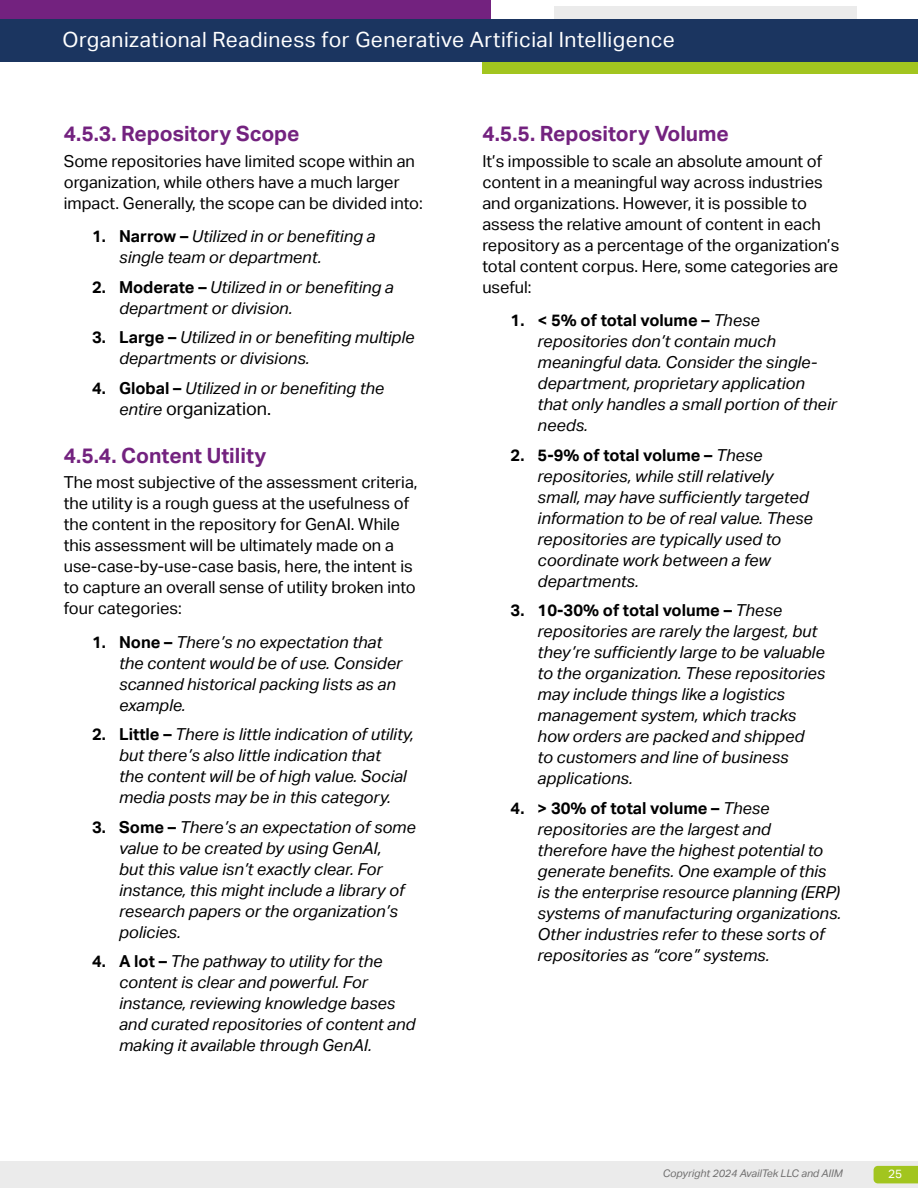
<style>
.page{position:relative;width:918px;height:1188px;background:#fff}
.page>*{position:absolute;margin:0;border:0;box-sizing:border-box;transform-origin:0 0}
.Head_2_Sub{font:700 21px "Aktiv Grotesk";color:#73227f}
.t1{font:21px "Aktiv Grotesk";letter-spacing:.025em;color:#fff}
.t2{font:18px "Aktiv Grotesk";color:#000}
.t3{font:italic 16.5px/21px "Aktiv Grotesk";color:#000}
.t4{font:16.5px/21px "Aktiv Grotesk";color:#000}
.t5{font:12px "Aktiv Grotesk";color:#fff}
.t6{font:italic 10.5px "Aktiv Grotesk";color:#706f6f}
.s1{font-weight:700;font-style:normal}
.s2{font-style:italic;font-size:16.5px}
</style>
<div class="page">
<div style="left:554px;top:6px;width:303px;height:47px;background:#ebebeb"></div>
<div style="left:0;top:1161px;width:918px;height:27px;background:#ebebeb"></div>
<div style="left:0;top:0;width:491px;height:30px;background:#73227f"></div>
<div style="left:482px;top:56px;width:436px;height:17px;background:#a2c51f"></div>
<div style="left:0;top:19px;width:918px;height:43px;background:#1b3560"></div>
<svg style="left:874px;top:1166px;width:44px;height:17px"></svg>
<p class="t1" style="left:63px;top:27px;width:614px">Organizational Readiness for Generative Artificial Intelligence</p>
<p class="Head_2_Sub" style="left:64px;top:122px;width:237px">4.5.3. Repository Scope</p>
<p class="t4" style="left:64px;top:150px;width:361px">Some repositories have limited scope within an organization, while others have a much larger impact. Generally, the scope can be divided into:</p>
<p class="t3" style="left:119px;top:226px;width:258px;text-indent:-27px"><span class="s1">1. Narrow –</span> Utilized in or benefiting a single team or department.</p>
<p class="t3" style="left:119px;top:277px;width:276px;text-indent:-27px"><span class="s1">2. Moderate –</span> Utilized in or benefiting a department or division.</p>
<p class="t3" style="left:119px;top:327px;width:297px;text-indent:-27px"><span class="s1">3. Large –</span> Utilized in or benefiting multiple departments or divisions.</p>
<p class="t3" style="left:92px;top:378px;width:294px"><span class="s1">4. Global –</span> Utilized in or benefiting the</p>
<p class="t2" style="left:119px;top:398px;width:154px"><span class="s2">entire</span> organization.</p>
<p class="Head_2_Sub" style="left:64px;top:443px;width:204px">4.5.4. Content Utility</p>
<p class="t4" style="left:64px;top:472px;width:355px">The most subjective of the assessment criteria, the utility is a rough guess at the usefulness of the content in the repository for GenAI. While this assessment will be ultimately made on a use-case-by-use-case basis, here, the intent is to capture an overall sense of utility broken into four categories:</p>
<p class="t3" style="left:119px;top:632px;width:285px;text-indent:-27px"><span class="s1">1. None –</span> There’s no expectation that the content would be of use. Consider scanned historical packing lists as an example.</p>
<p class="t3" style="left:119px;top:724px;width:296px;text-indent:-27px"><span class="s1">2. Little –</span> There is little indication of utility, but there’s also little indication that<br>the content will be of high value. Social media posts may be in this category.</p>
<p class="t3" style="left:119px;top:817px;width:298px;text-indent:-27px"><span class="s1">3. Some –</span> There’s an expectation of some value to be created by using GenAI,<br>but this value isn’t exactly clear. For instance, this might include a library of research papers or the organization’s policies.</p>
<p class="t3" style="left:119px;top:951px;width:298px;text-indent:-27px"><span class="s1">4. A lot –</span> The pathway to utility for the content is clear and powerful. For instance, reviewing knowledge bases and curated repositories of content and making it available through GenAI.</p>
<p class="Head_2_Sub" style="left:482px;top:122px;width:248px">4.5.5. Repository Volume</p>
<p class="t4" style="left:482px;top:150px;width:358px">It’s impossible to scale an absolute amount of content in a meaningful way across industries and organizations. However, it is possible to assess the relative amount of content in each repository as a percentage of the organization’s total content corpus. Here, some categories are useful:</p>
<p class="t3" style="left:538px;top:310px;width:301px;text-indent:-27px"><span class="s1">1. &lt; 5% of total volume –</span> These repositories don’t contain much meaningful data. Consider the single&shy;department, proprietary application that only handles a small portion of their needs.</p>
<p class="t3" style="left:538px;top:445px;width:277px;text-indent:-27px"><span class="s1">2. 5-9% of total volume –</span> These repositories, while still relatively small, may have sufficiently targeted information to be of real value. These repositories are typically used to coordinate work between a few departments.</p>
<p class="t3" style="left:538px;top:600px;width:289px;text-indent:-27px"><span class="s1">3. 10-30% of total volume –</span> These repositories are rarely the largest, but they’re sufficiently large to be valuable to the organization. These repositories may include things like a logistics management system, which tracks how orders are packed and shipped<br>to customers and line of business applications.</p>
<p class="t3" style="left:538px;top:798px;width:305px;text-indent:-27px"><span class="s1">4. &gt; 30% of total volume –</span> These repositories are the largest and therefore have the highest potential to generate benefits. One example of this is the enterprise resource planning (ERP) systems of manufacturing organizations.<br>Other industries refer to these sorts of repositories as “core” systems.</p>
<p class="t6" style="left:663px;top:1167px;width:181px">Copyright 2024 AvailTek LLC and AIIM</p>
<p class="t5" style="left:888px;top:1167px;width:16px">25</p>
</div>
